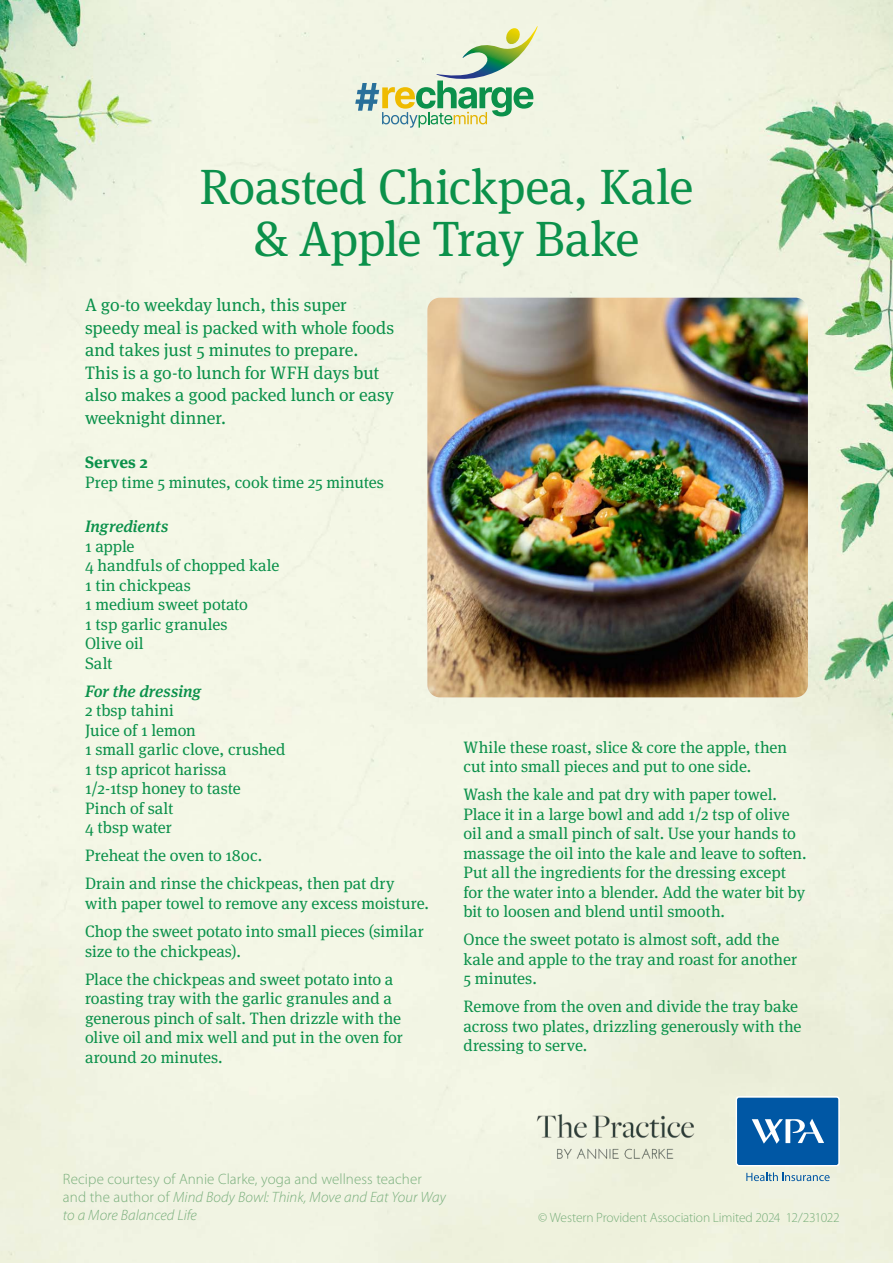
<style>
.page{position:relative;width:893px;height:1263px;background:#fff}
.page>*{position:absolute;margin:0;border:0;box-sizing:border-box;transform-origin:0 0}
.t1{font:49.5px/52.5px "Meta Serif Pro";letter-spacing:-.01em;color:#0b914b;text-align:center}
.t2{font:18px/22.5px "Meta Serif Pro";letter-spacing:-.005em;color:#0b914b}
.t3{font:16.5px/19.5px "Meta Serif Pro";color:#0b914b}
.t4{font:italic 500 16.5px "Meta Serif Pro";color:#0b914b}
.t5{font:700 16.5px "Meta Serif Pro";letter-spacing:.005em;color:#0b914b}
.t6{font:300 15px/18px "Myriad Pro";letter-spacing:.005em;color:#78ae7b}
.t7{font:300 13.5px "Myriad Pro";letter-spacing:-.01em;color:#78ae7b}
.s1{font-style:italic}
</style>
<div class="page">
<img style="left:0;top:0;width:893px;height:1263px">
<svg style="left:736px;top:1096px;width:104px;height:70px"></svg>
<svg style="left:746px;top:1172px;width:84px;height:9px"></svg>
<svg style="left:355px;top:26px;width:183px;height:102px"></svg>
<img style="left:536px;top:1114px;width:160px;height:46px">
<img style="left:427px;top:298px;width:381px;height:399px">
<h1 class="t1" style="left:200px;top:158px;width:495px">Roasted Chickpea, Kale &amp; Apple Tray Bake</h1>
<p class="t2" style="left:85px;top:293px;width:311px">A go-to weekday lunch, this super speedy meal is packed with whole foods and takes just 5 minutes to prepare.<br>This is a go-to lunch for WFH days but also makes a good packed lunch or easy weeknight dinner.</p>
<p class="t5" style="left:85px;top:449px;width:64px">Serves 2</p>
<p class="t3" style="left:85px;top:472px;width:300px">Prep time 5 minutes, cook time 25 minutes</p>
<p class="t4" style="left:85px;top:514px;width:85px">Ingredients</p>
<p class="t3" style="left:85px;top:536px;width:196px">1 apple<br>4 handfuls of chopped kale<br>1 tin chickpeas<br>1 medium sweet potato<br>1 tsp garlic granules<br>Olive oil<br>Salt</p>
<p class="t4" style="left:85px;top:678px;width:117px">For the dressing</p>
<p class="t3" style="left:85px;top:700px;width:202px">2 tbsp tahini<br>Juice of 1 lemon<br>1 small garlic clove, crushed<br>1 tsp apricot harissa<br>1/2-1tsp honey to taste<br>Pinch of salt<br>4 tbsp water</p>
<p class="t3" style="left:85px;top:841px;width:311px;line-height:28px">Preheat the oven to 180c.<br>Drain and rinse the chickpeas, then pat dry</p>
<p class="t3" style="left:85px;top:888px;width:346px;line-height:28px">with paper towel to remove any excess moisture.<br>Chop the sweet potato into small pieces (similar</p>
<p class="t3" style="left:85px;top:936px;width:310px;line-height:28px">size to the chickpeas).<br>Place the chickpeas and sweet potato into a</p>
<p class="t3" style="left:85px;top:988px;width:319px">roasting tray with the garlic granules and a generous pinch of salt. Then drizzle with the olive oil and mix well and put in the oven for around 20 minutes.</p>
<p class="t3" style="left:463px;top:736px;width:325px">While these roast, slice &amp; core the apple, then cut into small pieces and put to one side.</p>
<p class="t3" style="left:463px;top:784px;width:345px">Wash the kale and pat dry with paper towel.<br>Place it in a large bowl and add 1/2 tsp of olive oil and a small pinch of salt. Use your hands to massage the oil into the kale and leave to soften.<br>Put all the ingredients for the dressing except for the water into a blender. Add the water bit by bit to loosen and blend until smooth.</p>
<p class="t3" style="left:463px;top:929px;width:335px">Once the sweet potato is almost soft, add the kale and apple to the tray and roast for another<br>5 minutes.</p>
<p class="t3" style="left:463px;top:996px;width:339px">Remove from the oven and divide the tray bake across two plates, drizzling generously with the dressing to serve.</p>
<p class="t6" style="left:63px;top:1170px;width:385px">Recipe courtesy of Annie Clarke, yoga and wellness teacher and the author of <span class="s1">Mind Body Bowl: Think, Move and Eat Your Way to a More Balanced Life</span></p>
<p class="t7" style="left:538px;top:1209px;width:303px">© Western Provident Association Limited 2024 12/231022</p>
</div>
